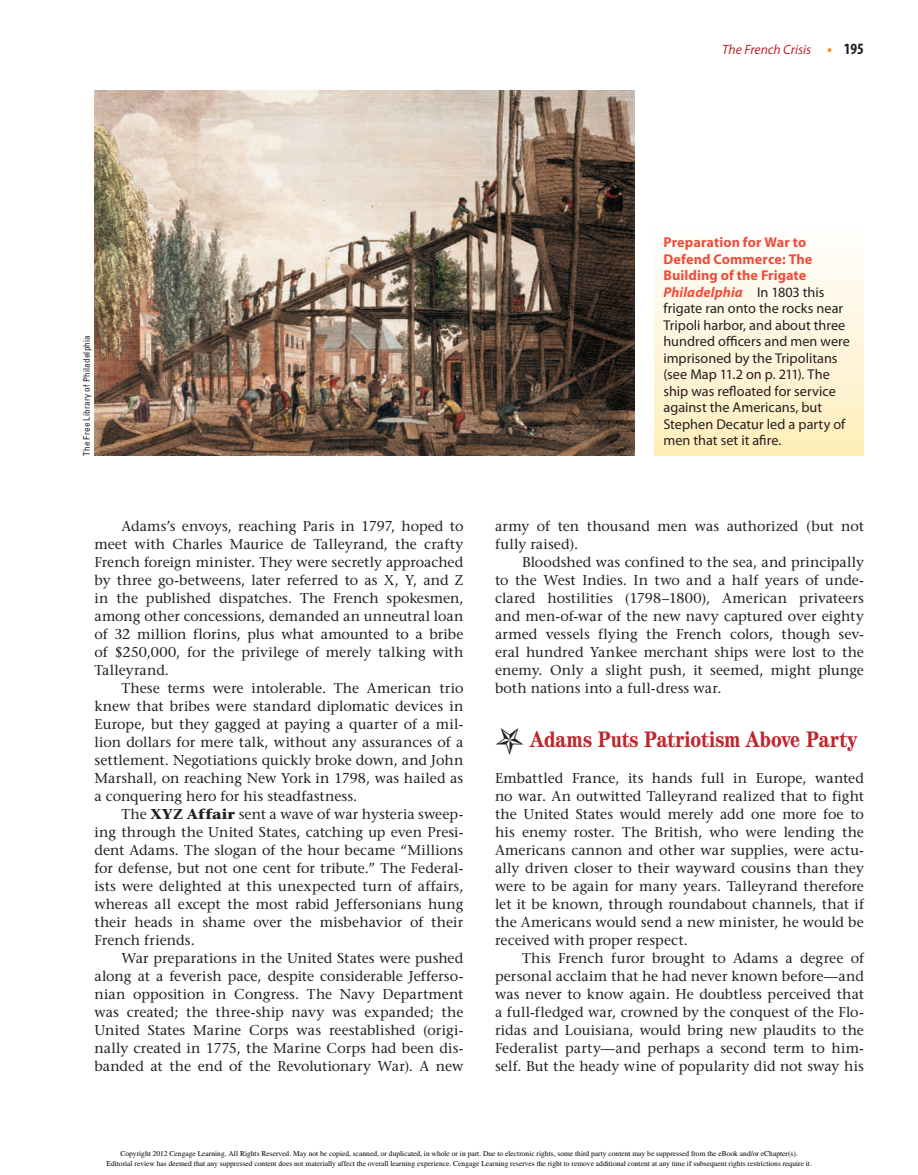
<style>
.page{position:relative;width:918px;height:1175px;background:#fff}
.page>*{position:absolute;margin:0;border:0;box-sizing:border-box;transform-origin:0 0}
.t1{font:700 condensed 22.5px "Century Std";letter-spacing:.005em;color:#c0262d}
.t2{font:500 14.25px "Stone Serif Std";letter-spacing:.005em;color:#231f20}
.t3{font:14.25px/16.5px "Myriad Pro";color:#231f20}
.t4{font:italic 13.5px "Myriad Pro";color:#c0262d}
.t5{font:condensed 9px "Univers LT Std";letter-spacing:.03em;color:#231f20}
.t6{font:7.5px/9.9px "Times";color:#000;text-align:center}
.s1{font-weight:700;font-style:normal;font-size:15px;color:#f7931d}
.s2{font-weight:700;font-style:normal;font-stretch:condensed;font-size:15.75px;color:#231f20}
.s3{font-weight:700}
.s4{font-weight:700;color:#ef4d3d}
.s5{font-weight:700;font-style:italic;color:#ef4d3d}
</style>
<div class="page">
<img style="left:94px;top:90px;width:540px;height:366px">
<div style="left:654px;top:225px;width:210px;height:231px;background:linear-gradient(to bottom,#fefeff,#feb)"></div>
<p class="t4" style="left:722px;top:41px;width:143px">The French Crisis <span class="s1">•</span> <span class="s2">195</span></p>
<p class="t5" style="left:81px;top:456px;width:122px;rotate:-90deg">The Free Library of Philadelphia</p>
<p class="t2" style="left:121px;top:518px;width:344px">Adams’s envoys, reaching Paris in 1797, hoped to</p>
<p class="t2" style="left:94px;top:536px;width:370px">meet with Charles Maurice de Talleyrand, the crafty</p>
<p class="t2" style="left:94px;top:554px;width:370px">French foreign minister. They were secretly approached</p>
<p class="t2" style="left:94px;top:572px;width:370px">by three go-betweens, later referred to as X, Y, and Z</p>
<p class="t2" style="left:94px;top:590px;width:371px">in the published dispatches. The French spokesmen,</p>
<p class="t2" style="left:94px;top:608px;width:370px">among other concessions, demanded an unneutral loan</p>
<p class="t2" style="left:94px;top:626px;width:370px">of 32 million florins, plus what amounted to a bribe</p>
<p class="t2" style="left:94px;top:644px;width:370px">of $250,000, for the privilege of merely talking with</p>
<p class="t2" style="left:94px;top:662px;width:76px">Talleyrand.</p>
<p class="t2" style="left:121px;top:680px;width:343px">These terms were intolerable. The American trio</p>
<p class="t2" style="left:94px;top:698px;width:370px">knew that bribes were standard diplomatic devices in</p>
<p class="t2" style="left:94px;top:715px;width:371px">Europe, but they gagged at paying a quarter of a mil-</p>
<p class="t2" style="left:94px;top:733px;width:370px">lion dollars for mere talk, without any assurances of a</p>
<p class="t2" style="left:94px;top:751px;width:370px">settlement. Negotiations quickly broke down, and John</p>
<p class="t2" style="left:94px;top:769px;width:370px">Marshall, on reaching New York in 1798, was hailed as</p>
<p class="t2" style="left:94px;top:787px;width:264px">a conquering hero for his steadfastness.</p>
<p class="t2" style="left:121px;top:805px;width:343px">The <span class="s3">XYZ Affair</span> sent a wave of war hysteria sweep-</p>
<p class="t2" style="left:94px;top:823px;width:371px">ing through the United States, catching up even Presi-</p>
<p class="t2" style="left:94px;top:841px;width:370px">dent Adams. The slogan of the hour became “Millions</p>
<p class="t2" style="left:94px;top:859px;width:371px">for defense, but not one cent for tribute.” The Federal-</p>
<p class="t2" style="left:94px;top:877px;width:370px">ists were delighted at this unexpected turn of affairs,</p>
<p class="t2" style="left:94px;top:895px;width:370px">whereas all except the most rabid Jeffersonians hung</p>
<p class="t2" style="left:94px;top:913px;width:370px">their heads in shame over the misbehavior of their</p>
<p class="t2" style="left:94px;top:931px;width:102px">French friends.</p>
<p class="t2" style="left:121px;top:949px;width:343px">War preparations in the United States were pushed</p>
<p class="t2" style="left:94px;top:967px;width:371px">along at a feverish pace, despite considerable Jefferso-</p>
<p class="t2" style="left:94px;top:985px;width:371px">nian opposition in Congress. The Navy Department</p>
<p class="t2" style="left:94px;top:1003px;width:370px">was created; the three-ship navy was expanded; the</p>
<p class="t2" style="left:94px;top:1021px;width:371px">United States Marine Corps was reestablished (origi-</p>
<p class="t2" style="left:94px;top:1039px;width:371px">nally created in 1775, the Marine Corps had been dis-</p>
<p class="t2" style="left:94px;top:1057px;width:370px">banded at the end of the Revolutionary War). A new</p>
<p class="t3" style="left:663px;top:234px;width:188px"><span class="s4">Preparation for War to<br>Defend Commerce: The<br>Building of the Frigate<br></span><span class="s5">Philadelphia</span> In 1803 this frigate ran onto the rocks near<br>Tripoli harbor, and about three hundred officers and men were imprisoned by the Tripolitans (see Map 11.2 on p. 211). The ship was refloated for service against the Americans, but<br>Stephen Decatur led a party of men that set it afire.</p>
<p class="t2" style="left:495px;top:518px;width:370px">army of ten thousand men was authorized (but not</p>
<p class="t2" style="left:495px;top:536px;width:85px">fully raised).</p>
<p class="t2" style="left:522px;top:554px;width:344px">Bloodshed was confined to the sea, and principally</p>
<p class="t2" style="left:495px;top:572px;width:371px">to the West Indies. In two and a half years of unde-</p>
<p class="t2" style="left:495px;top:590px;width:370px">clared hostilities (1798–1800), American privateers</p>
<p class="t2" style="left:495px;top:608px;width:370px">and men-of-war of the new navy captured over eighty</p>
<p class="t2" style="left:495px;top:626px;width:371px">armed vessels flying the French colors, though sev-</p>
<p class="t2" style="left:495px;top:644px;width:370px">eral hundred Yankee merchant ships were lost to the</p>
<p class="t2" style="left:495px;top:662px;width:371px">enemy. Only a slight push, it seemed, might plunge</p>
<p class="t2" style="left:495px;top:680px;width:228px">both nations into a full-dress war.</p>
<p class="t1" style="left:530px;top:726px;width:328px">Adams Puts Patriotism Above Party</p>
<p class="t2" style="left:495px;top:770px;width:371px">Embattled France, its hands full in Europe, wanted</p>
<p class="t2" style="left:495px;top:788px;width:370px">no war. An outwitted Talleyrand realized that to fight</p>
<p class="t2" style="left:495px;top:806px;width:370px">the United States would merely add one more foe to</p>
<p class="t2" style="left:495px;top:824px;width:370px">his enemy roster. The British, who were lending the</p>
<p class="t2" style="left:495px;top:842px;width:371px">Americans cannon and other war supplies, were actu-</p>
<p class="t2" style="left:495px;top:860px;width:370px">ally driven closer to their wayward cousins than they</p>
<p class="t2" style="left:495px;top:878px;width:370px">were to be again for many years. Talleyrand therefore</p>
<p class="t2" style="left:495px;top:896px;width:370px">let it be known, through roundabout channels, that if</p>
<p class="t2" style="left:495px;top:914px;width:370px">the Americans would send a new minister, he would be</p>
<p class="t2" style="left:495px;top:932px;width:194px">received with proper respect.</p>
<p class="t2" style="left:522px;top:950px;width:343px">This French furor brought to Adams a degree of</p>
<p class="t2" style="left:495px;top:968px;width:370px">personal acclaim that he had never known before—and</p>
<p class="t2" style="left:495px;top:986px;width:370px">was never to know again. He doubtless perceived that</p>
<p class="t2" style="left:495px;top:1004px;width:371px">a full-fledged war, crowned by the conquest of the Flo-</p>
<p class="t2" style="left:495px;top:1022px;width:371px">ridas and Louisiana, would bring new plaudits to the</p>
<p class="t2" style="left:495px;top:1040px;width:371px">Federalist party—and perhaps a second term to him-</p>
<p class="t2" style="left:495px;top:1058px;width:370px">self. But the heady wine of popularity did not sway his</p>
<p class="t6" style="left:106px;top:1148px;width:707px">Copyright 2012 Cengage Learning. All Rights Reserved. May not be copied, scanned, or duplicated, in whole or in part. Due to electronic rights, some third party content may be suppressed from the eBook and/or eChapter(s).<br>Editorial review has deemed that any suppressed content does not materially affect the overall learning experience. Cengage Learning reserves the right to remove additional content at any time if subsequent rights restrictions require it.</p>
</div>
